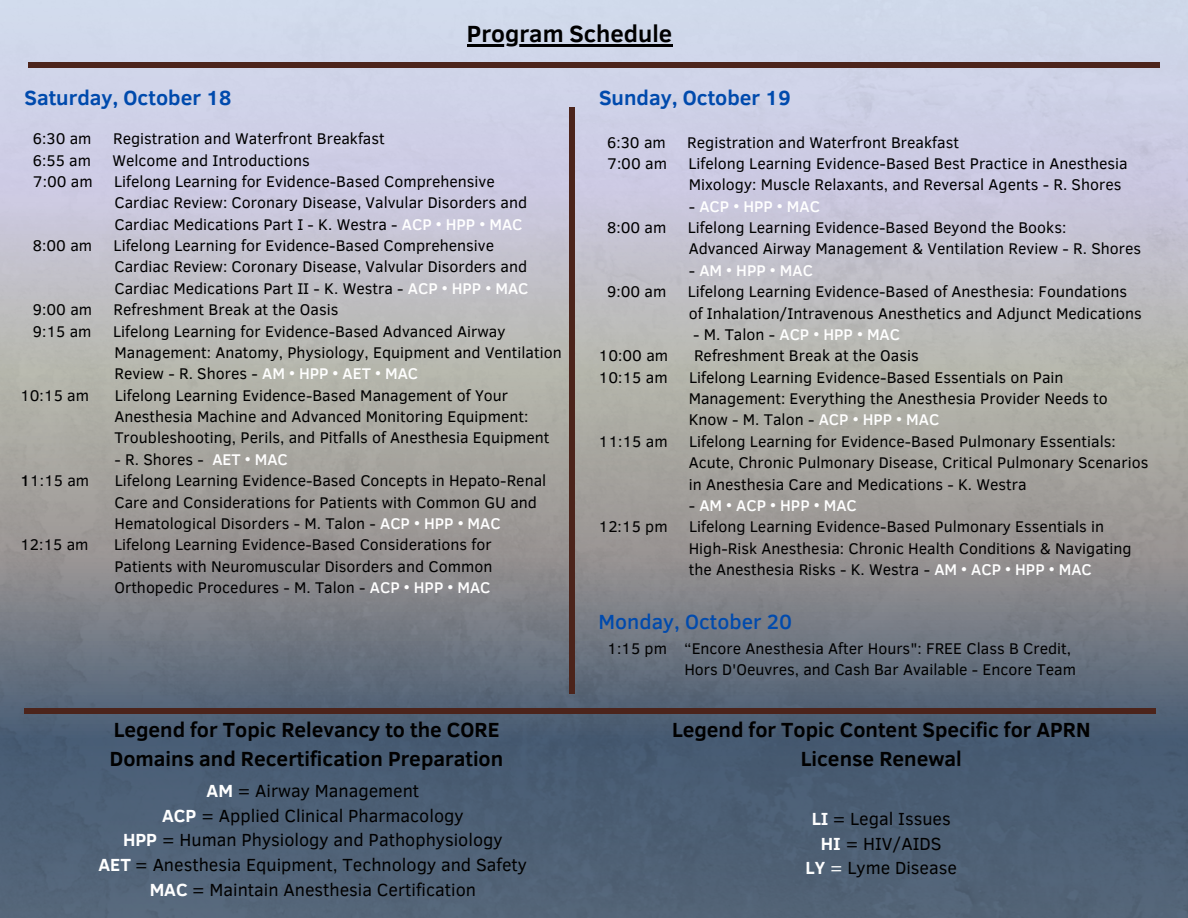
<style>
.page{position:relative;width:1188px;height:918px;background:#fff}
.page>*{position:absolute;margin:0;border:0;box-sizing:border-box;transform-origin:0 0}
.t1{font:700 24px "Clear Sans";color:#000}
.t2{font:700 21px/29.2px "Clear Sans";color:#000;text-align:center}
.t3{font:700 21px "Clear Sans";color:#004aad}
.t4{font:500 21px "Clear Sans";color:#004aad}
.t5{font:18px/24.8px "Clear Sans";color:#000;text-align:center}
.t6{font:15.9px/21.3px "Clear Sans";color:#000}
.t7{font:500 15.9px "Clear Sans";color:#fff}
.s1{font-weight:500;color:#fff}
.s2{font-weight:500}
.s3{font-weight:700;color:#fff}
.s4{font-weight:400;color:#000}
.s5{color:#fff}
</style>
<div class="page">
<img style="left:0;top:0;width:1188px;height:918px">
<div style="left:28px;top:63px;width:1132px;height:5px;background:#4c241b"></div>
<div style="left:570px;top:108px;width:5px;height:586px;background:#4c241b"></div>
<hr style="left:467px;top:45px;width:205px;height:2px;background:#000">
<div style="left:24px;top:709px;width:1132px;height:5px;background:#4c241b"></div>
<h1 class="t3" style="left:24px;top:83px;width:209px">Saturday, October 18</h1>
<p class="t1" style="left:467px;top:17px;width:207px">Program Schedule</p>
<h2 class="t3" style="left:599px;top:83px;width:193px">Sunday, October 19</h2>
<p class="t6" style="left:33px;top:127px;width:60px">6:30 am</p>
<p class="t6" style="left:113px;top:127px;width:273px">Registration and Waterfront Breakfast</p>
<p class="t6" style="left:33px;top:149px;width:60px">6:55 am</p>
<p class="t6" style="left:112px;top:149px;width:199px">Welcome and Introductions</p>
<p class="t6" style="left:33px;top:170px;width:61px">7:00 am</p>
<p class="t6" style="left:114px;top:170px;width:382px">Lifelong Learning for Evidence-Based Comprehensive</p>
<p class="t6" style="left:114px;top:191px;width:414px">Cardiac Review: Coronary Disease, Valvular Disorders and</p>
<p class="t6" style="left:114px;top:213px;width:410px">Cardiac Medications Part I - K. Westra - <span class="s1">ACP • HPP • MAC</span></p>
<p class="t6" style="left:33px;top:234px;width:61px">8:00 am</p>
<p class="t6" style="left:114px;top:234px;width:382px">Lifelong Learning for Evidence-Based Comprehensive</p>
<p class="t6" style="left:114px;top:255px;width:414px">Cardiac Review: Coronary Disease, Valvular Disorders and</p>
<p class="t6" style="left:114px;top:277px;width:416px">Cardiac Medications Part II - K. Westra - <span class="s1">ACP • HPP • MAC</span></p>
<p class="t6" style="left:33px;top:298px;width:61px">9:00 am</p>
<p class="t6" style="left:114px;top:298px;width:226px">Refreshment Break at the Oasis</p>
<p class="t6" style="left:33px;top:320px;width:60px">9:15 am</p>
<p class="t6" style="left:113px;top:320px;width:394px">Lifelong Learning for Evidence-Based Advanced Airway</p>
<p class="t6" style="left:114px;top:341px;width:449px">Management: Anatomy, Physiology, Equipment and Ventilation</p>
<p class="t6" style="left:114px;top:362px;width:305px">Review - R. Shores - <span class="s1">AM • HPP • AET • MAC</span></p>
<p class="t6" style="left:20px;top:384px;width:71px">10:15 am</p>
<p class="t6" style="left:115px;top:384px;width:395px">Lifelong Learning Evidence-Based Management of Your</p>
<p class="t6" style="left:114px;top:405px;width:415px">Anesthesia Machine and Advanced Monitoring Equipment:</p>
<p class="t6" style="left:114px;top:426px;width:437px">Troubleshooting, Perils, and Pitfalls of Anesthesia Equipment</p>
<p class="t6" style="left:114px;top:448px;width:91px">- R. Shores -</p>
<p class="t7" style="left:212px;top:448px;width:77px">AET • MAC</p>
<p class="t6" style="left:20px;top:469px;width:71px"><span class="s2">1</span>1:15 am</p>
<h2 class="t6" style="left:114px;top:469px;width:433px">Lifelong Learning Evidence-Based Concepts in Hepato-Renal<br>Care and Considerations for Patients with Common GU and</h2>
<p class="t6" style="left:114px;top:512px;width:388px">Hematological Disorders - M. Talon - <span class="s1">ACP • HPP • MAC</span></p>
<p class="t6" style="left:20px;top:533px;width:70px">12:15 am</p>
<p class="t6" style="left:114px;top:533px;width:379px">Lifelong Learning Evidence-Based Considerations for</p>
<p class="t6" style="left:114px;top:555px;width:379px">Patients with Neuromuscular Disorders and Common</p>
<p class="t6" style="left:114px;top:576px;width:378px">Orthopedic Procedures - M. Talon - <span class="s1">ACP • HPP • MAC</span></p>
<p class="t2" style="left:110px;top:714px;width:395px;text-align:left">Legend for Topic Relevancy to the CORE<br>Domains and Recertification Preparation</p>
<p class="t5" style="left:99px;top:777px;width:430px"><span class="s3">AM</span> = Airway Management<br><span class="s3">ACP</span> = Applied Clinical Pharmacology<br><span class="s3">HPP</span> = Human Physiology and Pathophysiology<br><span class="s3">AET</span> = Anesthesia Equipment, Technology and Safety <span class="s3">MAC</span> = Maintain Anesthesia Certification</p>
<p class="t6" style="left:607px;top:130px;width:60px">6:30 am</p>
<p class="t6" style="left:687px;top:130px;width:273px">Registration and Waterfront Breakfast</p>
<p class="t6" style="left:607px;top:152px;width:61px">7:00 am</p>
<p class="t6" style="left:689px;top:152px;width:441px">Lifelong Learning Evidence-Based Best Practice in Anesthesia</p>
<p class="t6" style="left:689px;top:173px;width:434px">Mixology: Muscle Relaxants, and Reversal Agents - R. Shores</p>
<p class="t7" style="left:689px;top:195px;width:133px"><span class="s4">-</span> ACP • HPP • MAC</p>
<p class="t6" style="left:607px;top:216px;width:61px">8:00 am</p>
<p class="t6" style="left:688px;top:216px;width:380px">Lifelong Learning Evidence-Based Beyond the Books:</p>
<p class="t6" style="left:689px;top:237px;width:454px">Advanced Airway Management &amp; Ventilation Review - R. Shores</p>
<p class="t7" style="left:689px;top:259px;width:126px"><span class="s4">-</span> AM • HPP • MAC</p>
<p class="t6" style="left:607px;top:280px;width:61px">9:00 am</p>
<p class="t6" style="left:688px;top:280px;width:441px">Lifelong Learning Evidence-Based of Anesthesia: Foundations</p>
<p class="t6" style="left:689px;top:301px;width:455px">of Inhalation/Intravenous Anesthetics and Adjunct Medications</p>
<p class="t7" style="left:693px;top:323px;width:209px"><span class="s4">- M. Talon -</span> ACP • HPP • MAC</p>
<p class="t6" style="left:599px;top:344px;width:71px">10:00 am</p>
<p class="t6" style="left:694px;top:344px;width:226px">Refreshment Break at the Oasis</p>
<p class="t6" style="left:599px;top:366px;width:71px">10:15 am</p>
<p class="t6" style="left:689px;top:366px;width:376px">Lifelong Learning Evidence-Based Essentials on Pain</p>
<p class="t6" style="left:689px;top:387px;width:421px">Management: Everything the Anesthesia Provider Needs to</p>
<p class="t6" style="left:689px;top:408px;width:252px">Know - M. Talon - <span class="s1">ACP • HPP • MAC</span></p>
<p class="t6" style="left:599px;top:430px;width:71px">11:15 am</p>
<p class="t6" style="left:689px;top:430px;width:428px">Lifelong Learning for Evidence-Based Pulmonary Essentials:</p>
<p class="t6" style="left:689px;top:451px;width:461px">Acute, Chronic Pulmonary Disease, Critical Pulmonary Scenarios</p>
<p class="t6" style="left:689px;top:472px;width:339px">in Anesthesia Care and Medications - K. Westra</p>
<p class="t7" style="left:689px;top:494px;width:170px"><span class="s4">-</span> AM • ACP • HPP • MAC</p>
<p class="t6" style="left:599px;top:515px;width:71px">12:15 pm</p>
<p class="t6" style="left:689px;top:515px;width:417px">Lifelong Learning Evidence-Based Pulmonary Essentials in</p>
<p class="t6" style="left:689px;top:537px;width:444px">High-Risk Anesthesia: Chronic Health Conditions &amp; Navigating</p>
<h2 class="t6" style="left:689px;top:558px;width:405px">the Anesthesia Risks - K. Westra - <span class="s1">AM • ACP • HPP • MAC</span></h2>
<h2 class="t4" style="left:599px;top:606px;width:195px">Monday, October 20</h2>
<h3 class="t6" style="left:607px;top:637px;width:465px">1:15 pm “Encore Anesthesia After Hours": FREE Class B Credit,</h3>
<h3 class="t6" style="left:684px;top:658px;width:393px">Hors D'Oeuvres, and Cash Bar Available - Encore Team</h3>
<p class="t2" style="left:672px;top:714px;width:420px">Legend for Topic Content Specific for APRN<br>License Renewal</p>
<p class="t5" style="left:806px;top:805px;width:153px"><span class="s3">LI</span> = Legal Issues<br><span class="s3">HI</span> = HIV/AIDS<br><span class="s3">LY</span> <span class="s5">=</span> Lyme Disease</p>
</div>
